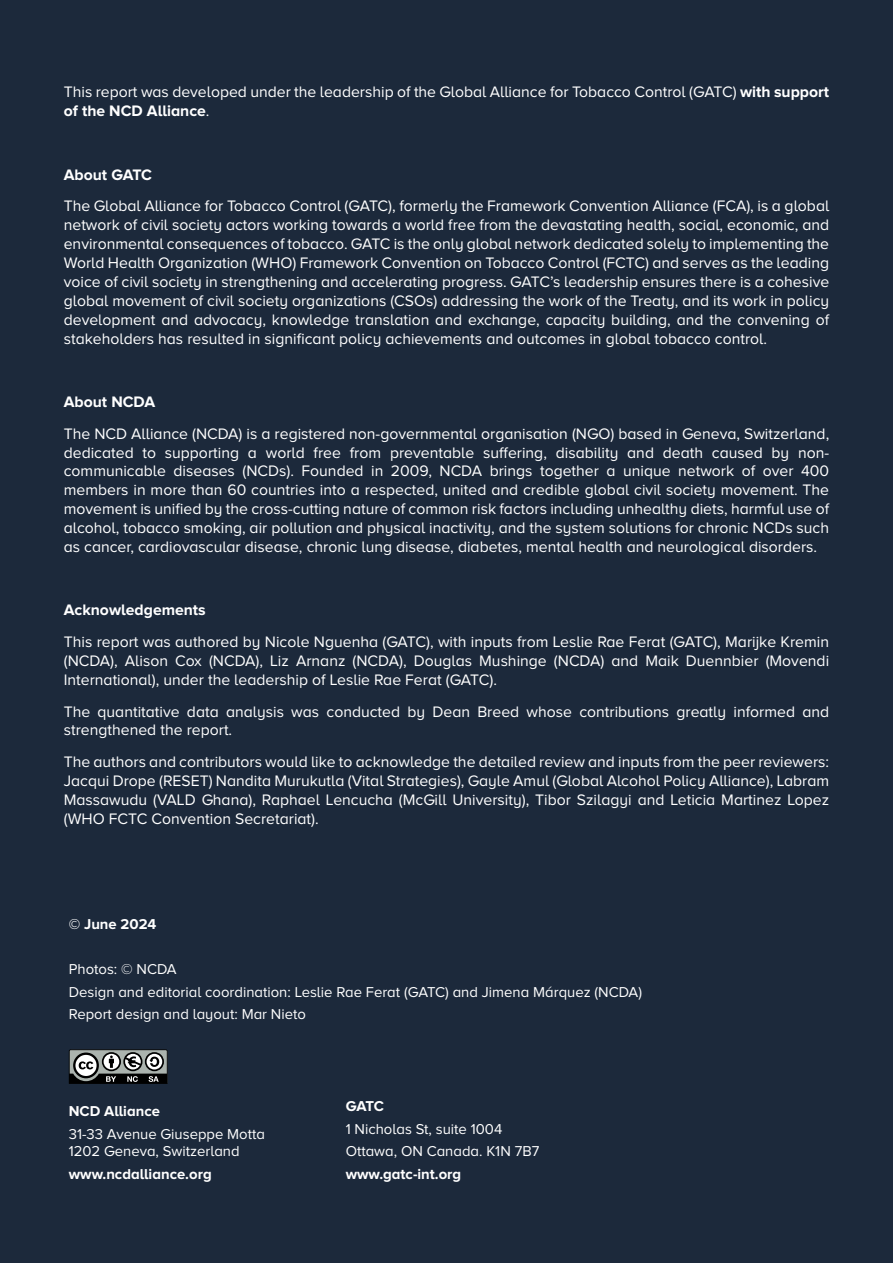
<style>
.page{position:relative;width:893px;height:1263px;background:#1c293b}
.page>*{position:absolute;margin:0;border:0;box-sizing:border-box;transform-origin:0 0}
.t1{font:15.75px/18.9px "Proxima Nova A";color:#fff;text-align:justify}
.t2{font:700 15.75px "Proxima Nova A";color:#fff}
.t3{font:14.85px/22.5px "Proxima Nova A";color:#fff}
.t4{font:700 14.85px "Proxima Nova A";color:#fff}
.s1{font-weight:700}
</style>
<div class="page">
<svg style="left:69px;top:1049px;width:99px;height:35px"></svg>
<p class="t1" style="left:64px;top:83px;width:767px">This report was developed under the leadership of the Global Alliance for Tobacco Control (GATC) <span class="s1">with support of the NCD Alliance</span>.</p>
<p class="t2" style="left:64px;top:165px;width:90px">About GATC</p>
<p class="t1" style="left:64px;top:196px;width:767px">The Global Alliance for Tobacco Control (GATC), formerly the Framework Convention Alliance (FCA), is a global network of civil society actors working towards a world free from the devastating health, social, economic, and environmental consequences of tobacco. GATC is the only global network dedicated solely to implementing the World Health Organization (WHO) Framework Convention on Tobacco Control (FCTC) and serves as the leading voice of civil society in strengthening and accelerating progress. GATC’s leadership ensures there is a cohesive global movement of civil society organizations (CSOs) addressing the work of the Treaty, and its work in policy development and advocacy, knowledge translation and exchange, capacity building, and the convening of stakeholders has resulted in significant policy achievements and outcomes in global tobacco control.</p>
<p class="t2" style="left:64px;top:393px;width:93px">About NCDA</p>
<p class="t1" style="left:64px;top:424px;width:767px">The NCD Alliance (NCDA) is a registered non-governmental organisation (NGO) based in Geneva, Switzerland, dedicated to supporting a world free from preventable suffering, disability and death caused by non&shy;communicable diseases (NCDs). Founded in 2009, NCDA brings together a unique network of over 400 members in more than 60 countries into a respected, united and credible global civil society movement. The movement is unified by the cross-cutting nature of common risk factors including unhealthy diets, harmful use of alcohol, tobacco smoking, air pollution and physical inactivity, and the system solutions for chronic NCDs such as cancer, cardiovascular disease, chronic lung disease, diabetes, mental health and neurological disorders.</p>
<p class="t2" style="left:64px;top:601px;width:144px">Acknowledgements</p>
<p class="t1" style="left:64px;top:632px;width:767px">This report was authored by Nicole Nguenha (GATC), with inputs from Leslie Rae Ferat (GATC), Marijke Kremin (NCDA), Alison Cox (NCDA), Liz Arnanz (NCDA), Douglas Mushinge (NCDA) and Maik Duennbier (Movendi International), under the leadership of Leslie Rae Ferat (GATC).</p>
<p class="t1" style="left:64px;top:702px;width:767px">The quantitative data analysis was conducted by Dean Breed whose contributions greatly informed and strengthened the report.</p>
<p class="t1" style="left:64px;top:752px;width:767px">The authors and contributors would like to acknowledge the detailed review and inputs from the peer reviewers:<br>Jacqui Drope (RESET) Nandita Murukutla (Vital Strategies), Gayle Amul (Global Alcohol Policy Alliance), Labram Massawudu (VALD Ghana), Raphael Lencucha (McGill University), Tibor Szilagyi and Leticia Martinez Lopez (WHO FCTC Convention Secretariat).</p>
<p class="t4" style="left:69px;top:916px;width:89px">© June 2024</p>
<p class="t3" style="left:69px;top:958px;width:575px">Photos: © NCDA<br>Design and editorial coordination: Leslie Rae Ferat (GATC) and Jimena Márquez (NCDA)<br>Report design and layout: Mar Nieto</p>
<p class="t4" style="left:69px;top:1102px;width:93px">NCD Alliance</p>
<p class="t3" style="left:69px;top:1124px;width:198px;line-height:17.9px">31-33 Avenue Giuseppe Motta<br>1202 Geneva, Switzerland</p>
<p class="t4" style="left:69px;top:1165px;width:144px">www.ncdalliance.org</p>
<p class="t4" style="left:346px;top:1098px;width:40px">GATC</p>
<p class="t3" style="left:346px;top:1117px;width:195px">1 Nicholas St, suite 1004<br>Ottawa, ON Canada. K1N 7B7</p>
<p class="t4" style="left:346px;top:1165px;width:117px">www.gatc-int.org</p>
</div>
